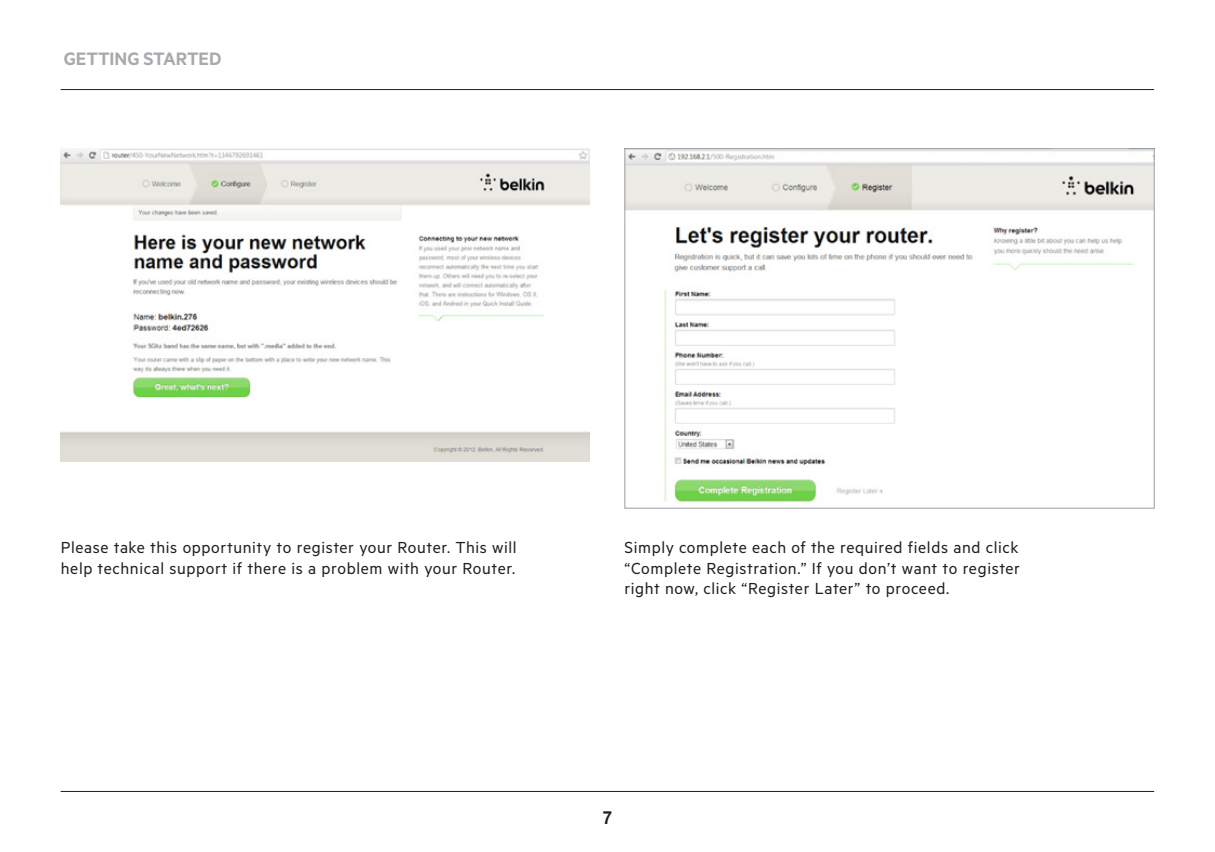
<style>
.page{position:relative;width:1215px;height:852px;background:#fff}
.page>*{position:absolute;margin:0;border:0;box-sizing:border-box;transform-origin:0 0}
.t1{font:600 20.25px "Metric";letter-spacing:-.005em;color:#a8a9ad}
.body_plain{font:18px/20.2px "Metric";letter-spacing:.03em;color:#231f20}
.t2{font:700 18px "Helvetica World";color:#231f20;scale:.9 1}
</style>
<div class="page">
<hr style="left:61px;top:790px;width:1093px;height:1px;background:#231f20">
<hr style="left:61px;top:89px;width:1093px;height:1px;background:#231f20">
<img style="left:626px;top:150px;width:527px;height:352px">
<img style="left:61px;top:149px;width:529px;height:312px">
<p class="t1" style="left:64px;top:47px;width:159px">GETTING STARTED</p>
<p class="body_plain" style="left:61px;top:536px;width:457px">Please take this opportunity to register your Router. This will help technical support if there is a problem with your Router.</p>
<p class="body_plain" style="left:625px;top:536px;width:397px;text-align:justify">Simply complete each of the required fields and click “Complete Registration.” If you don’t want to register right now, click “Register Later” to proceed.</p>
<p class="t2" style="left:603px;top:806px;width:12px">7</p>
</div>
